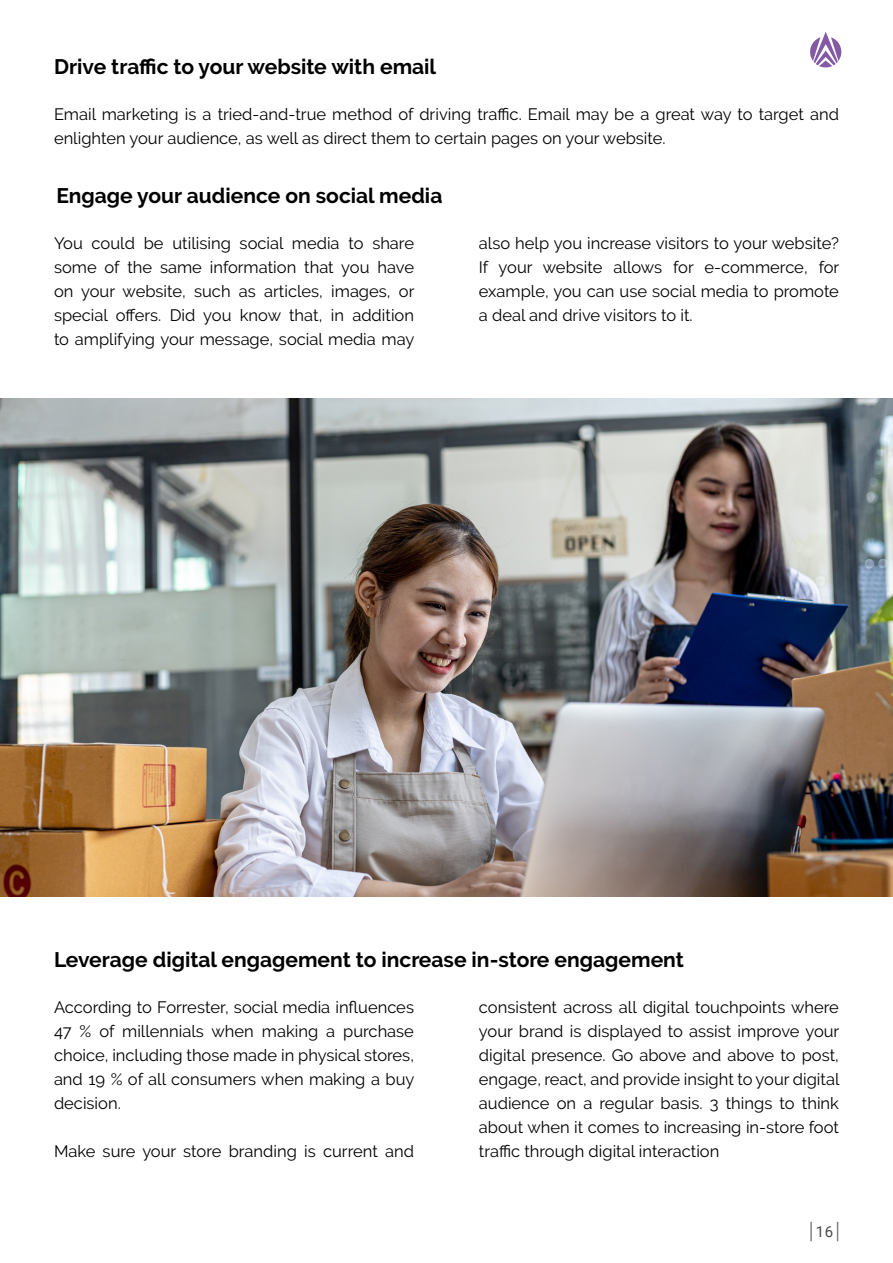
<style>
.page{position:relative;width:893px;height:1263px;background:#fff}
.page>*{position:absolute;margin:0;border:0;box-sizing:border-box;transform-origin:0 0}
.t1{font:700 21px "Raleway";color:#000}
.t2{font:16.5px/24px "Raleway";color:#000;text-align:justify}
.t3{font:15px "Roboto";color:#494949}
</style>
<div class="page">
<svg style="left:810px;top:1222px;width:2px;height:19px"></svg>
<svg style="left:837px;top:1222px;width:1px;height:19px"></svg>
<svg style="left:810px;top:32px;width:32px;height:36px"></svg>
<img style="left:0;top:398px;width:893px;height:498px">
<p class="t1" style="left:54px;top:54px;width:384px">Drive traffic to your website with email</p>
<p class="t2" style="left:54px;top:102px;width:786px">Email marketing is a tried-and-true method of driving traffic. Email may be a great way to target and enlighten your audience, as well as direct them to certain pages on your website.</p>
<p class="t1" style="left:56px;top:184px;width:387px">Engage your audience on social media</p>
<p class="t2" style="left:54px;top:231px;width:362px">You could be utilising social media to share some of the same information that you have on your website, such as articles, images, or special offers. Did you know that, in addition to amplifying your message, social media may</p>
<p class="t2" style="left:479px;top:231px;width:362px">also help you increase visitors to your website?<br>If your website allows for e-commerce, for example, you can use social media to promote a deal and drive visitors to it.</p>
<p class="t1" style="left:54px;top:948px;width:631px">Leverage digital engagement to increase in-store engagement</p>
<p class="t2" style="left:54px;top:995px;width:362px">According to Forrester, social media influences 47 % of millennials when making a purchase choice, including those made in physical stores, and 19 % of all consumers when making a buy decision.</p>
<p class="t2" style="left:54px;top:1139px;width:362px">Make sure your store branding is current and</p>
<p class="t2" style="left:479px;top:995px;width:362px">consistent across all digital touchpoints where your brand is displayed to assist improve your digital presence. Go above and above to post, engage, react, and provide insight to your digital audience on a regular basis. 3 things to think about when it comes to increasing in-store foot traffic through digital interaction</p>
<p class="t3" style="left:816px;top:1221px;width:19px">16</p>
</div>
